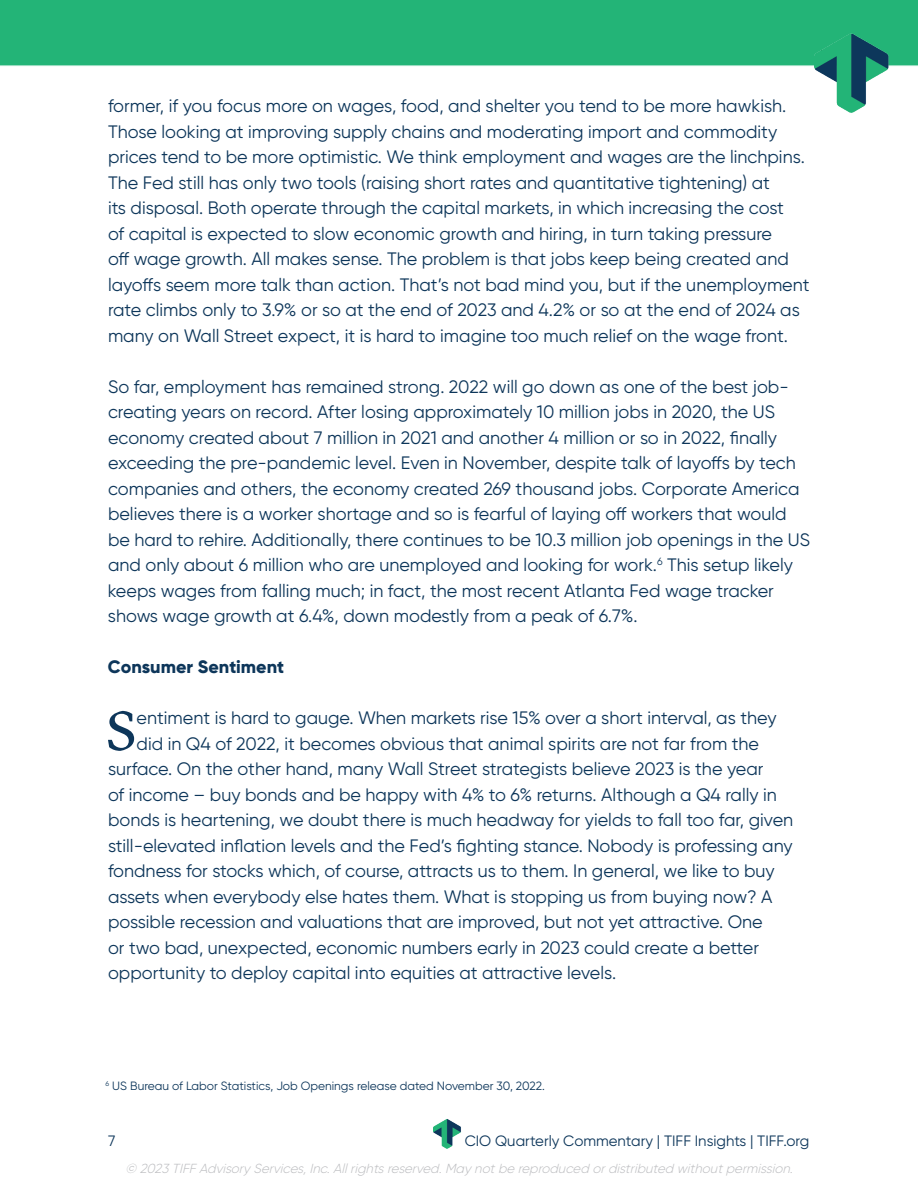
<style>
.page{position:relative;width:918px;height:1188px;background:#fff}
.page>*{position:absolute;margin:0;border:0;box-sizing:border-box;transform-origin:0 0}
.t1{font:54.3px "GT Sectra";color:#0d365a}
.t2{font:18px/25.5px "Gilroy";color:#0d365a}
.t3{font:800 18px "Gilroy";color:#0d365a}
.t4{font:15px "Gilroy";color:#0d365a}
.t5{font:italic 300 13.2px "Gilroy";color:#bcbdc0}
.t6{font:12px "Gilroy";color:#0d365a}
</style>
<div class="page">
<img style="left:434px;top:1119px;width:27px;height:30px">
<div style="left:0;top:0;width:918px;height:67px;background:#23b477"></div>
<img style="left:815px;top:33px;width:74px;height:80px">
<p class="t2" style="left:108px;top:93px;width:703px">former, if you focus more on wages, food, and shelter you tend to be more hawkish.<br>Those looking at improving supply chains and moderating import and commodity prices tend to be more optimistic. We think employment and wages are the linchpins.<br>The Fed still has only two tools (raising short rates and quantitative tightening) at<br>its disposal. Both operate through the capital markets, in which increasing the cost<br>of capital is expected to slow economic growth and hiring, in turn taking pressure<br>off wage growth. All makes sense. The problem is that jobs keep being created and layoffs seem more talk than action. That’s not bad mind you, but if the unemployment rate climbs only to 3.9% or so at the end of 2023 and 4.2% or so at the end of 2024 as many on Wall Street expect, it is hard to imagine too much relief on the wage front.</p>
<p class="t2" style="left:108px;top:374px;width:704px">So far, employment has remained strong. 2022 will go down as one of the best job&shy;creating years on record. After losing approximately 10 million jobs in 2020, the US economy created about 7 million in 2021 and another 4 million or so in 2022, finally exceeding the pre-pandemic level. Even in November, despite talk of layoffs by tech companies and others, the economy created 269 thousand jobs. Corporate America believes there is a worker shortage and so is fearful of laying off workers that would be hard to rehire. Additionally, there continues to be 10.3 million job openings in the US and only about 6 million who are unemployed and looking for work.<sup>6</sup> This setup likely keeps wages from falling much; in fact, the most recent Atlanta Fed wage tracker shows wage growth at 6.4%, down modestly from a peak of 6.7%.</p>
<p class="t3" style="left:108px;top:656px;width:178px">Consumer Sentiment</p>
<h1 class="t1" style="left:106px;top:700px;width:32px">S</h1>
<p class="t2" style="left:137px;top:705px;width:641px">entiment is hard to gauge. When markets rise 15% over a short interval, as they</p>
<p class="t2" style="left:137px;top:731px;width:624px">did in Q4 of 2022, it becomes obvious that animal spirits are not far from the</p>
<p class="t2" style="left:108px;top:756px;width:657px">surface. On the other hand, many Wall Street strategists believe 2023 is the year</p>
<p class="t2" style="left:108px;top:782px;width:670px">of income – buy bonds and be happy with 4% to 6% returns. Although a Q4 rally in</p>
<p class="t2" style="left:108px;top:807px;width:687px">bonds is heartening, we doubt there is much headway for yields to fall too far, given</p>
<p class="t2" style="left:108px;top:833px;width:686px">still-elevated inflation levels and the Fed’s fighting stance. Nobody is professing any</p>
<p class="t2" style="left:108px;top:858px;width:668px">fondness for stocks which, of course, attracts us to them. In general, we like to buy</p>
<p class="t2" style="left:108px;top:884px;width:666px">assets when everybody else hates them. What is stopping us from buying now? A</p>
<p class="t2" style="left:108px;top:909px;width:656px">possible recession and valuations that are improved, but not yet attractive. One</p>
<p class="t2" style="left:108px;top:935px;width:652px">or two bad, unexpected, economic numbers early in 2023 could create a better</p>
<p class="t2" style="left:108px;top:960px;width:510px">opportunity to deploy capital into equities at attractive levels.</p>
<p class="t6" style="left:106px;top:1078px;width:441px"><sup>6</sup> US Bureau of Labor Statistics, Job Openings release dated November 30, 2022.</p>
<p class="t4" style="left:108px;top:1132px;width:9px">7</p>
<p class="t4" style="left:465px;top:1132px;width:346px">CIO Quarterly Commentary | TIFF Insights | TIFF.org</p>
<p class="t5" style="left:125px;top:1160px;width:672px">© 2023 TIFF AdvisoryServices,Inc.Allrightsreserved.Maynotbe reproduced ordistributed withoutpermission.</p>
</div>
